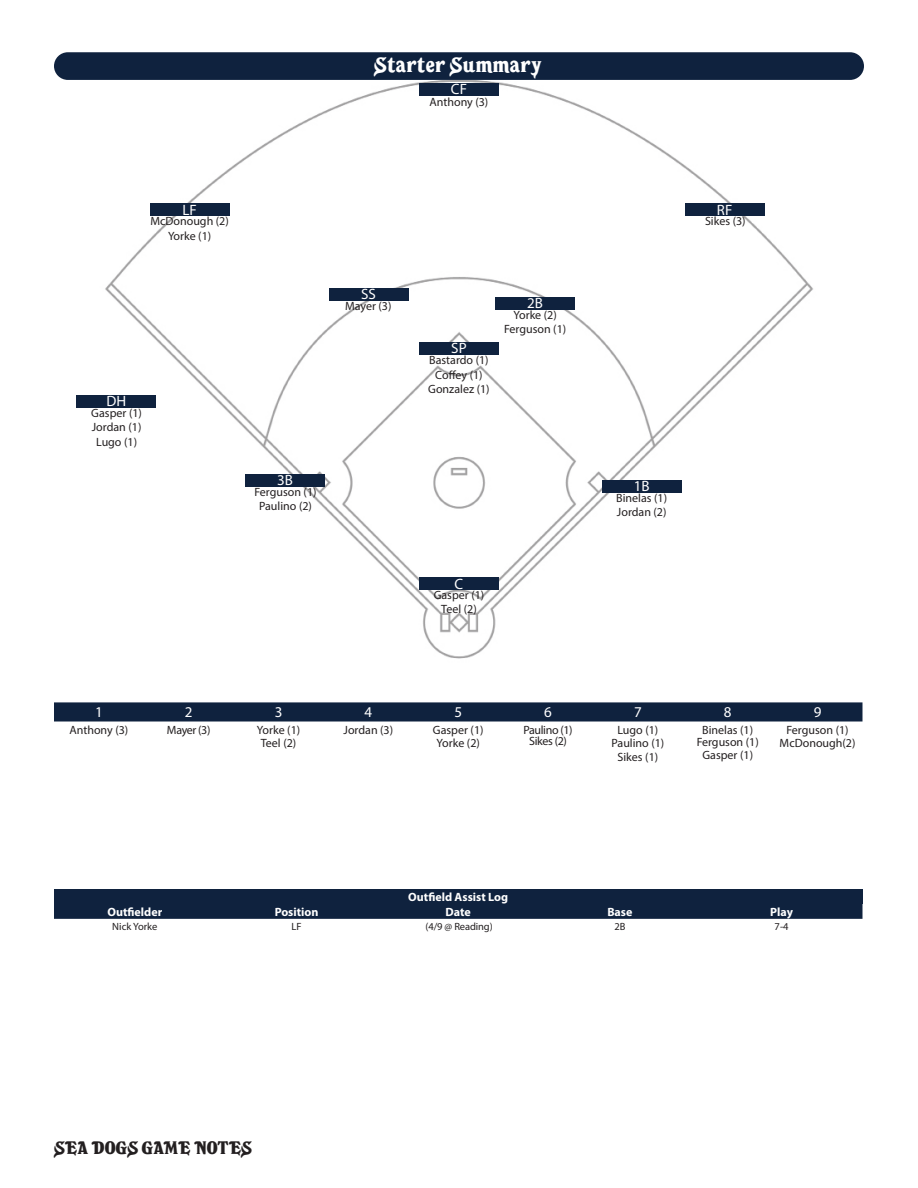
<style>
.page{position:relative;width:918px;height:1188px;background:#fff}
.page>*{position:absolute;margin:0;border:0;box-sizing:border-box;transform-origin:0 0}
.t1{font:21px "Sea Dogs";letter-spacing:.01em;color:#fff}
.t2{font:18px "Sea Dogs";color:#231f20}
.t3{font:15px "Myriad Pro";color:#fff}
.t4{font:12px/14.4px "Myriad Pro";color:#231f20;text-align:center}
.t5{font:700 12px "Myriad Pro";color:#fff}
.t6{font:12px "Myriad Pro";letter-spacing:-.03em;color:#231f20}
.t7{font:10.5px "Myriad Pro";color:#231f20}
</style>
<div class="page">
<img style="left:105px;top:80px;width:708px;height:579px">
<div style="left:419px;top:342px;width:80px;height:13px;background:#0f223e"></div>
<div style="left:602px;top:480px;width:80px;height:13px;background:#0f223e"></div>
<div style="left:245px;top:474px;width:80px;height:13px;background:#0f223e"></div>
<div style="left:329px;top:288px;width:80px;height:13px;background:#0f223e"></div>
<div style="left:150px;top:203px;width:80px;height:13px;background:#0f223e"></div>
<div style="left:419px;top:83px;width:80px;height:13px;background:#0f223e"></div>
<div style="left:685px;top:203px;width:80px;height:13px;background:#0f223e"></div>
<div style="left:495px;top:297px;width:80px;height:13px;background:#0f223e"></div>
<div style="left:419px;top:577px;width:80px;height:13px;background:#0f223e"></div>
<div style="left:76px;top:395px;width:80px;height:13px;background:#0f223e"></div>
<div style="left:54px;top:52px;width:810px;height:28px;background:#0f223e;border-radius:14px"></div>
<svg style="left:54px;top:702px;width:808px;height:20px;background:#192c46"></svg>
<div style="left:54px;top:889px;width:808px;height:15px;background:#0f223e"></div>
<div style="left:54px;top:904px;width:808px;height:15px;background:#0f223e"></div>
<p class="t1" style="left:374px;top:52px;width:169px">Starter Summary</p>
<p class="t3" style="left:451px;top:80px;width:18px">CF</p>
<p class="t4" style="left:430px;top:94px;width:60px">Anthony (3)</p>
<p class="t3" style="left:182px;top:200px;width:16px">LF</p>
<p class="t4" style="left:150px;top:214px;width:80px">McDonough (2)<br>Yorke (1)</p>
<p class="t3" style="left:361px;top:285px;width:16px">SS</p>
<p class="t4" style="left:345px;top:299px;width:48px">Mayer (3)</p>
<p class="t3" style="left:107px;top:392px;width:21px">DH</p>
<p class="t4" style="left:91px;top:406px;width:52px">Gasper (1)</p>
<p class="t4" style="left:92px;top:420px;width:51px">Jordan (1)</p>
<p class="t4" style="left:96px;top:434px;width:42px">Lugo (1)</p>
<p class="t3" style="left:277px;top:471px;width:17px">3B</p>
<p class="t4" style="left:254px;top:484px;width:64px">Ferguson (1)</p>
<p class="t4" style="left:259px;top:499px;width:54px">Paulino (2)</p>
<p class="t3" style="left:451px;top:339px;width:17px">SP</p>
<p class="t4" style="left:429px;top:353px;width:61px">Bastardo (1)</p>
<p class="t4" style="left:435px;top:367px;width:49px">Coffey (1)</p>
<p class="t4" style="left:428px;top:382px;width:63px">Gonzalez (1)</p>
<p class="t3" style="left:527px;top:294px;width:17px">2B</p>
<p class="t4" style="left:514px;top:307px;width:45px">Yorke (2)</p>
<p class="t4" style="left:504px;top:322px;width:64px">Ferguson (1)</p>
<p class="t3" style="left:455px;top:574px;width:10px">C</p>
<p class="t4" style="left:434px;top:587px;width:52px">Gasper (1)</p>
<p class="t4" style="left:441px;top:602px;width:37px">Teel (2)</p>
<p class="t3" style="left:717px;top:200px;width:17px">RF</p>
<p class="t4" style="left:705px;top:214px;width:42px">Sikes (3)</p>
<p class="t3" style="left:634px;top:477px;width:17px">1B</p>
<p class="t4" style="left:616px;top:490px;width:52px">Binelas (1)</p>
<p class="t4" style="left:617px;top:505px;width:51px">Jordan (2)</p>
<p class="t3" style="left:95px;top:702px;width:9px">1</p>
<p class="t3" style="left:185px;top:702px;width:9px">2</p>
<p class="t3" style="left:275px;top:702px;width:9px">3</p>
<p class="t3" style="left:365px;top:702px;width:9px">4</p>
<p class="t3" style="left:454px;top:702px;width:9px">5</p>
<p class="t3" style="left:544px;top:702px;width:9px">6</p>
<p class="t3" style="left:634px;top:702px;width:9px">7</p>
<p class="t3" style="left:724px;top:702px;width:9px">8</p>
<p class="t3" style="left:814px;top:702px;width:9px">9</p>
<p class="t4" style="left:70px;top:722px;width:60px">Anthony (3)</p>
<p class="t4" style="left:167px;top:722px;width:45px">Mayer (3)</p>
<p class="t4" style="left:257px;top:722px;width:45px">Yorke (1)</p>
<p class="t4" style="left:261px;top:736px;width:37px">Teel (2)</p>
<p class="t4" style="left:344px;top:722px;width:51px">Jordan (3)</p>
<p class="t4" style="left:433px;top:722px;width:52px">Gasper (1)</p>
<p class="t4" style="left:437px;top:736px;width:45px">Yorke (2)</p>
<p class="t6" style="left:523px;top:722px;width:51px">Paulino (1)</p>
<p class="t4" style="left:529px;top:733px;width:39px">Sikes (2)</p>
<p class="t4" style="left:702px;top:722px;width:52px">Binelas (1)</p>
<p class="t4" style="left:697px;top:735px;width:64px">Ferguson (1)</p>
<p class="t4" style="left:702px;top:748px;width:52px">Gasper (1)</p>
<p class="t4" style="left:617px;top:722px;width:42px">Lugo (1)</p>
<p class="t4" style="left:611px;top:736px;width:54px">Paulino (1)</p>
<p class="t4" style="left:618px;top:749px;width:42px">Sikes (1)</p>
<p class="t4" style="left:787px;top:722px;width:64px">Ferguson (1)</p>
<p class="t4" style="left:780px;top:736px;width:77px">McDonough(2)</p>
<p class="t5" style="left:408px;top:889px;width:101px">Outfield Assist Log</p>
<p class="t5" style="left:107px;top:904px;width:56px">Outfielder</p>
<p class="t5" style="left:275px;top:904px;width:45px">Position</p>
<p class="t5" style="left:446px;top:904px;width:27px">Date</p>
<p class="t5" style="left:607px;top:904px;width:27px">Base</p>
<p class="t5" style="left:770px;top:904px;width:24px">Play</p>
<p class="t7" style="left:112px;top:920px;width:47px">Nick Yorke</p>
<p class="t7" style="left:292px;top:920px;width:12px">LF</p>
<p class="t7" style="left:426px;top:920px;width:69px">(4/9 @ Reading)</p>
<p class="t7" style="left:614px;top:920px;width:13px">2B</p>
<p class="t7" style="left:775px;top:920px;width:15px">7-4</p>
<h2 class="t2" style="left:54px;top:1138px;width:200px">SEA DOGS GAME NOTES</h2>
</div>
